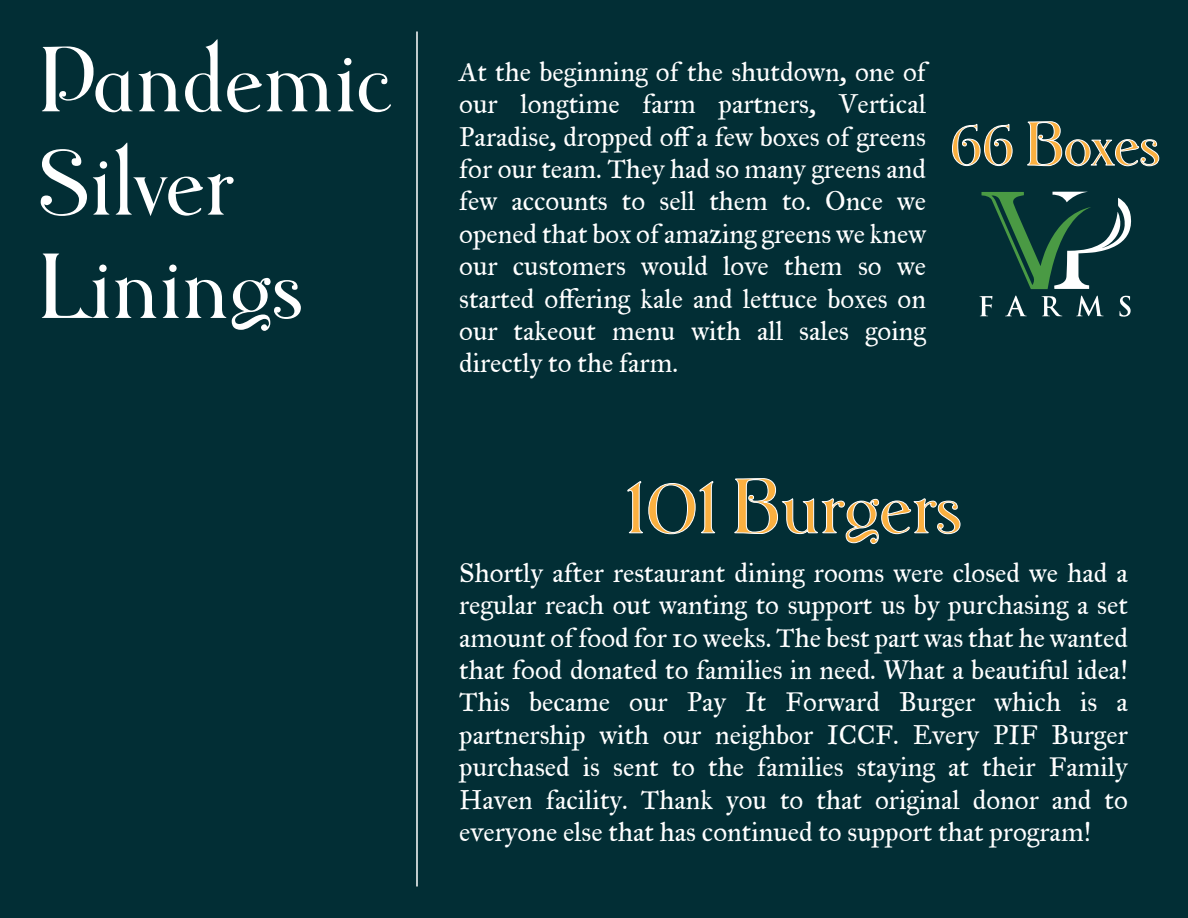
<style>
.page{position:relative;width:1188px;height:918px;background:#022e35}
.page>*{position:absolute;margin:0;border:0;box-sizing:border-box;transform-origin:0 0}
.t1{font:86.1px/103.4px "Rene Louis";color:#fff}
.t2{font:72px "Rene Louis";color:#fbb040}
.t3{font:57.6px "Rene Louis";color:#fbb040}
.t4{font:27px/32.4px "IM FELL Great Primer Roman";color:#fff;text-align:justify}
</style>
<div class="page">
<hr style="left:416px;top:32px;width:2px;height:854px;background:#fff">
<svg style="left:627px;top:481px;width:89px;height:53px"></svg>
<svg style="left:734px;top:478px;width:227px;height:66px"></svg>
<svg style="left:952px;top:124px;width:61px;height:42px"></svg>
<svg style="left:1027px;top:121px;width:132px;height:45px"></svg>
<svg style="left:979px;top:296px;width:13px;height:20px"></svg>
<svg style="left:981px;top:192px;width:151px;height:97px"></svg>
<svg style="left:1076px;top:296px;width:28px;height:20px"></svg>
<svg style="left:1041px;top:296px;width:21px;height:20px"></svg>
<svg style="left:1005px;top:295px;width:22px;height:21px"></svg>
<svg style="left:1119px;top:296px;width:12px;height:21px"></svg>
<h1 class="t1" style="left:37px;top:24px;width:355px">Pandemic<br>Silver<br>Linings</h1>
<p class="t4" style="left:459px;top:55px;width:468px">At the beginning of the shutdown, one of our longtime farm partners, Vertical Paradise, dropped off a few boxes of greens for our team. They had so many greens and few accounts to sell them to. Once we opened that box of amazing greens we knew our customers would love them so we started offering kale and lettuce boxes on our takeout menu with all sales going directly to the farm.</p>
<h3 class="t3" style="left:950px;top:108px;width:211px">66 Boxes</h3>
<h2 class="t2" style="left:626px;top:462px;width:337px">101 Burgers</h2>
<p class="t4" style="left:459px;top:556px;width:670px">Shortly after restaurant dining rooms were closed we had a regular reach out wanting to support us by purchasing a set amount of food for 10 weeks. The best part was that he wanted that food donated to families in need. What a beautiful idea!<br>This became our Pay It Forward Burger which is a partnership with our neighbor ICCF. Every PIF Burger purchased is sent to the families staying at their Family Haven facility. Thank you to that original donor and to everyone else that has continued to support that program!</p>
</div>
